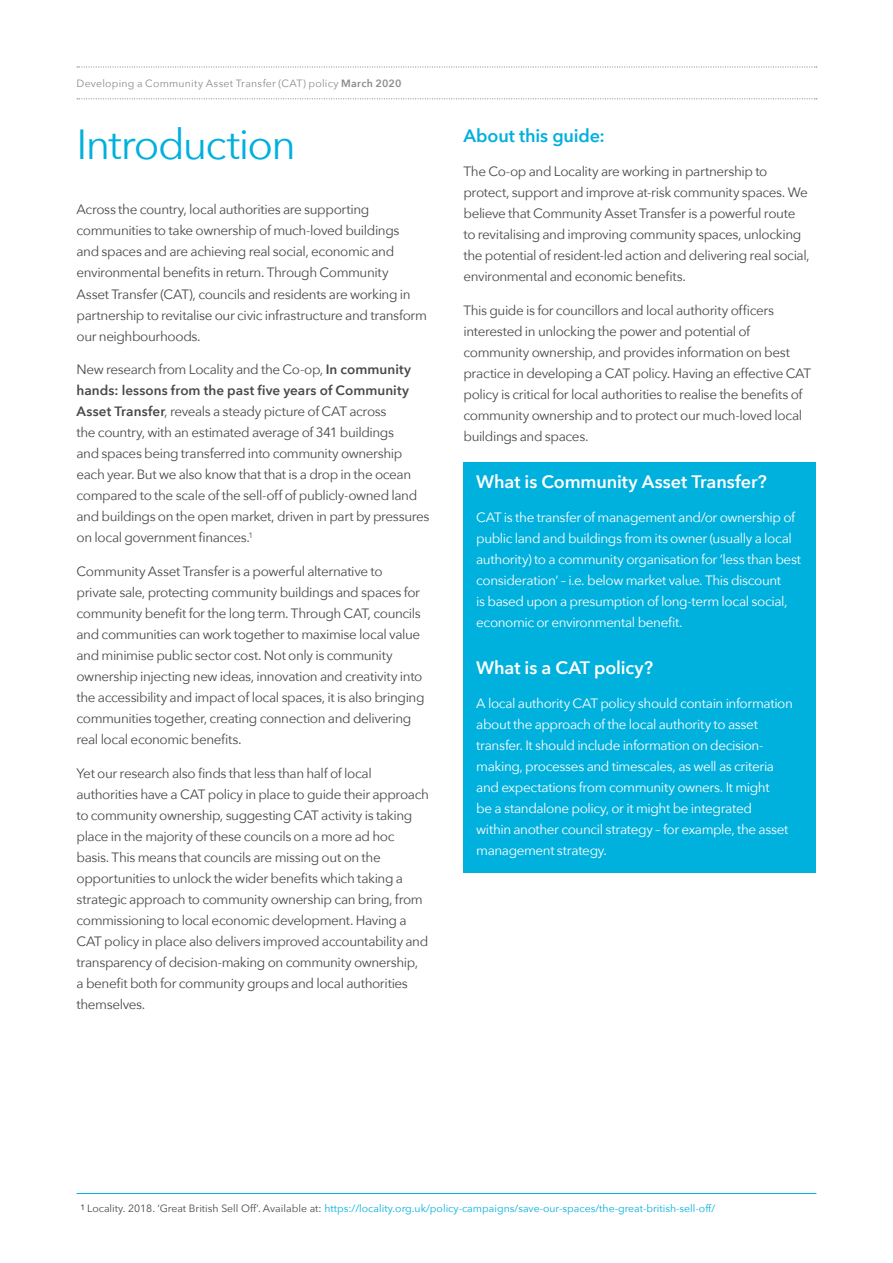
<style>
.page{position:relative;width:893px;height:1263px;background:#fff}
.page>*{position:absolute;margin:0;border:0;box-sizing:border-box;transform-origin:0 0}
.t1{font:42px "Avenir Next";letter-spacing:-.04em;color:#00b0dd}
.t2{font:600 18px "Avenir Next";letter-spacing:-.005em;color:#fff}
.t3{font:600 18px "Avenir Next";letter-spacing:-.01em;color:#00b0dd}
.t4{font:13.5px/21px "Avenir Next";letter-spacing:-.03em;color:#494948}
.t5{font:13.5px/21px "Avenir Next";letter-spacing:-.03em;color:#fff}
.t6{font:10.5px "Avenir Next";color:#00b0dd}
.t7{font:10.5px "Avenir Next";letter-spacing:.02em;color:#8b8b8b}
.s1{font-weight:600}
.s2{color:#494948}
</style>
<div class="page">
<svg style="left:77px;top:66px;width:740px;height:2px"></svg>
<svg style="left:77px;top:98px;width:740px;height:1px"></svg>
<hr style="left:77px;top:1193px;width:739px;height:1px;background:#00b0dd">
<div style="left:463px;top:462px;width:353px;height:411px;background:#00b0dd"></div>
<p class="t7" style="left:77px;top:75px;width:326px">Developing a Community Asset Transfer (CAT) policy <span class="s1">March 2020</span></p>
<h1 class="t1" style="left:77px;top:109px;width:221px">Introduction</h1>
<p class="t4" style="left:77px;top:199px;width:352px">Across the country, local authorities are supporting communities to take ownership of much-loved buildings<br>and spaces and are achieving real social, economic and environmental benefits in return. Through Community<br>Asset Transfer (CAT), councils and residents are working in partnership to revitalise our civic infrastructure and transform our neighbourhoods.</p>
<p class="t4" style="left:77px;top:358px;width:354px">New research from Locality and the Co-op, <span class="s1">In community hands: lessons from the past five years of Community Asset Transfer</span>, reveals a steady picture of CAT across<br>the country, with an estimated average of 341 buildings<br>and spaces being transferred into community ownership each year. But we also know that that is a drop in the ocean compared to the scale of the sell-off of publicly-owned land and buildings on the open market, driven in part by pressures on local government finances.<sup>1</sup></p>
<p class="t4" style="left:77px;top:560px;width:349px">Community Asset Transfer is a powerful alternative to private sale, protecting community buildings and spaces for community benefit for the long term. Through CAT, councils and communities can work together to maximise local value and minimise public sector cost. Not only is community ownership injecting new ideas, innovation and creativity into the accessibility and impact of local spaces, it is also bringing communities together, creating connection and delivering real local economic benefits.</p>
<p class="t4" style="left:77px;top:762px;width:354px">Yet our research also finds that less than half of local authorities have a CAT policy in place to guide their approach to community ownership, suggesting CAT activity is taking place in the majority of these councils on a more ad hoc basis. This means that councils are missing out on the opportunities to unlock the wider benefits which taking a strategic approach to community ownership can bring, from commissioning to local economic development. Having a CAT policy in place also delivers improved accountability and transparency of decision-making on community ownership,<br>a benefit both for community groups and local authorities themselves.</p>
<h2 class="t3" style="left:463px;top:121px;width:143px">About this guide:</h2>
<p class="t4" style="left:463px;top:160px;width:348px">The Co-op and Locality are working in partnership to protect, support and improve at-risk community spaces. We believe that Community Asset Transfer is a powerful route to revitalising and improving community spaces, unlocking the potential of resident-led action and delivering real social, environmental and economic benefits.</p>
<p class="t4" style="left:463px;top:299px;width:349px">This guide is for councillors and local authority officers interested in unlocking the power and potential of community ownership, and provides information on best practice in developing a CAT policy. Having an effective CAT policy is critical for local authorities to realise the benefits of community ownership and to protect our much-loved local buildings and spaces.</p>
<h2 class="t2" style="left:476px;top:466px;width:292px">What is Community Asset Transfer?</h2>
<p class="t5" style="left:476px;top:506px;width:326px">CAT is the transfer of management and/or ownership of public land and buildings from its owner (usually a local authority) to a community organisation for ‘less than best consideration’ – i.e. below market value. This discount<br>is based upon a presumption of long-term local social, economic or environmental benefit.</p>
<h2 class="t2" style="left:476px;top:653px;width:178px">What is a CAT policy?</h2>
<p class="t5" style="left:476px;top:692px;width:318px">A local authority CAT policy should contain information about the approach of the local authority to asset transfer. It should include information on decision&shy;making, processes and timescales, as well as criteria and expectations from community owners. It might<br>be a standalone policy, or it might be integrated<br>within another council strategy – for example, the asset management strategy.</p>
<p class="t6" style="left:80px;top:1199px;width:636px"><sup>1</sup> <span class="s2">Locality. 2018. ‘Great British Sell Off’. Available at:</span> https://locality.org.uk/policy-campaigns/save-our-spaces/the-great-british-sell-off/</p>
</div>
